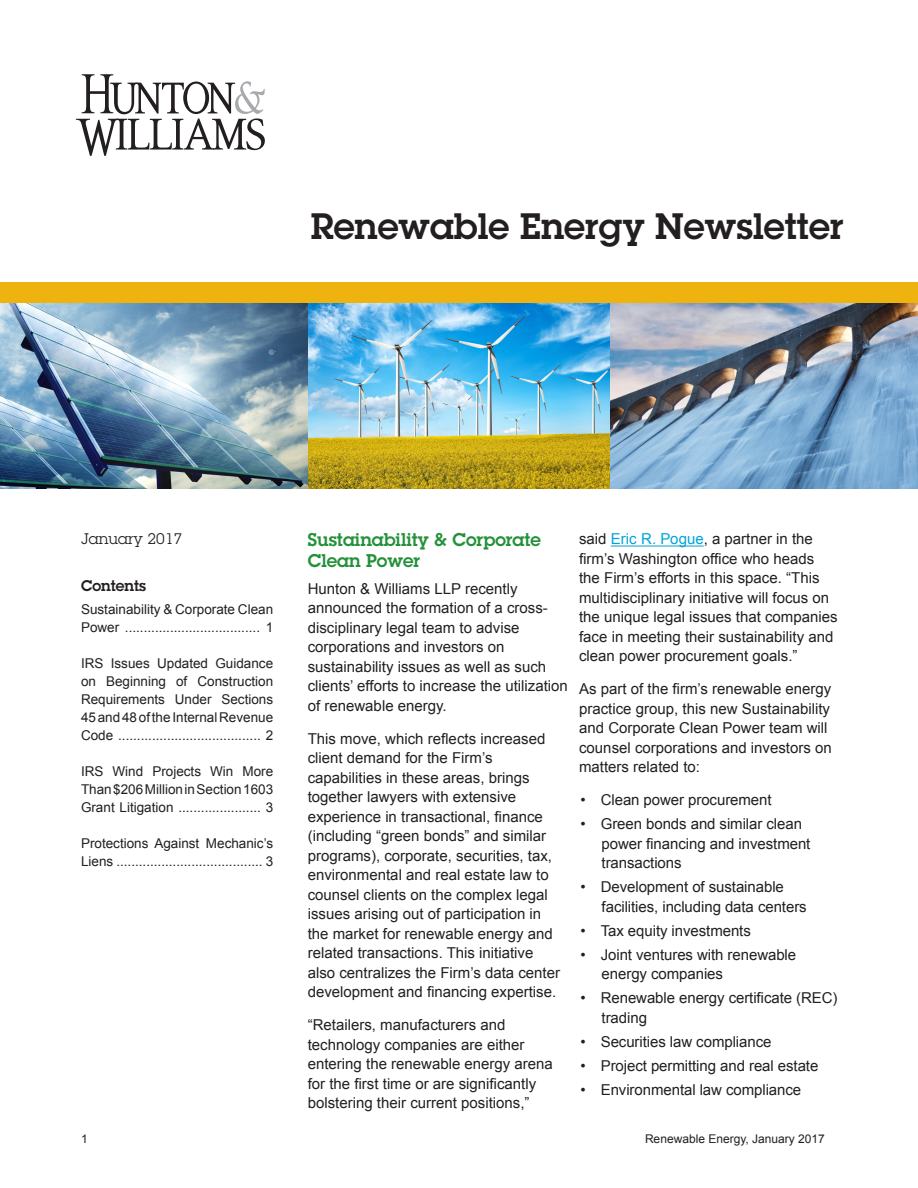
<style>
.page{position:relative;width:918px;height:1188px;background:#fff}
.page>*{position:absolute;margin:0;border:0;box-sizing:border-box;transform-origin:0 0}
._01__Cover_Title{font:600 36px "Lubalin Graph Std";color:#231f20}
._02__Head_Level_One{font:600 18px/21px "Lubalin Graph Std";color:#23913a}
._03__Body{font:15px/19.5px "Arial";color:#231f20}
.t1{font:15px "Lubalin Graph Std";color:#231f20}
._02__Head_Level_Two{font:600 15px "Lubalin Graph Std";color:#231f20}
.TOC_body_text{font:13.5px/18px "Arial";color:#231f20}
._03__Body-2{font:12px "Arial";color:#231f20}
.s1{color:#00a4d9}
</style>
<div class="page">
<img style="left:308px;top:303px;width:610px;height:185px">
<img style="left:0;top:303px;width:308px;height:185px">
<svg style="left:76px;top:74px;width:189px;height:82px"></svg>
<hr style="left:611px;top:546px;width:93px;height:1px;background:#00a4d9">
<div style="left:0;top:282px;width:918px;height:21px;background:#efb310"></div>
<p class="_01__Cover_Title" style="left:311px;top:203px;width:535px">Renewable Energy Newsletter</p>
<p class="t1" style="left:81px;top:530px;width:103px">January 2017</p>
<p class="_02__Head_Level_Two" style="left:81px;top:576px;width:67px">Contents</p>
<p class="TOC_body_text" style="left:81px;top:600px;width:194px">Sustainability &amp; Corporate Clean<br>Power .................................... 1</p>
<p class="TOC_body_text" style="left:81px;top:654px;width:194px;text-align:justify">IRS Issues Updated Guidance on Beginning of Construction Requirements Under Sections 45 and 48 of the Internal Revenue Code ...................................... 2</p>
<p class="TOC_body_text" style="left:81px;top:762px;width:194px;text-align:justify">IRS Wind Projects Win More Than $206 Million in Section 1603<br>Grant Litigation ...................... 3</p>
<p class="TOC_body_text" style="left:81px;top:834px;width:194px">Protections Against Mechanic’s<br>Liens ....................................... 3</p>
<p class="_02__Head_Level_One" style="left:308px;top:529px;width:235px">Sustainability &amp; Corporate<br>Clean Power</p>
<p class="_03__Body" style="left:308px;top:579px;width:262px">Hunton &amp; Williams LLP recently announced the formation of a cross&shy;disciplinary legal team to advise corporations and investors on sustainability issues as well as such clients’ efforts to increase the utilization of renewable energy.</p>
<p class="_03__Body" style="left:308px;top:729px;width:254px">This move, which reflects increased client demand for the Firm’s capabilities in these areas, brings together lawyers with extensive experience in transactional, finance (including “green bonds” and similar programs), corporate, securities, tax, environmental and real estate law to counsel clients on the complex legal issues arising out of participation in the market for renewable energy and related transactions. This initiative also centralizes the Firm’s data center development and financing expertise.</p>
<p class="_03__Body" style="left:308px;top:1015px;width:247px">“Retailers, manufacturers and technology companies are either entering the renewable energy arena for the first time or are significantly bolstering their current positions,”</p>
<p class="_03__Body" style="left:579px;top:530px;width:260px">said <span class="s1">Eric R. Pogue</span>, a partner in the firm’s Washington office who heads the Firm’s efforts in this space. “This multidisciplinary initiative will focus on the unique legal issues that companies face in meeting their sustainability and clean power procurement goals.”</p>
<p class="_03__Body" style="left:579px;top:680px;width:254px">As part of the firm’s renewable energy practice group, this new Sustainability and Corporate Clean Power team will counsel corporations and investors on matters related to:</p>
<p class="_03__Body" style="left:581px;top:791px;width:193px">• Clean power procurement</p>
<p class="_03__Body" style="left:602px;top:815px;width:210px;text-indent:-21px">• Green bonds and similar clean power financing and investment transactions</p>
<p class="_03__Body" style="left:602px;top:878px;width:207px;text-indent:-21px">• Development of sustainable facilities, including data centers</p>
<p class="_03__Body" style="left:581px;top:921px;width:172px">• Tax equity investments</p>
<p class="_03__Body" style="left:602px;top:945px;width:196px;text-indent:-21px">• Joint ventures with renewable energy companies</p>
<p class="_03__Body" style="left:602px;top:989px;width:237px;text-indent:-21px">• Renewable energy certificate (REC) trading</p>
<p class="_03__Body" style="left:581px;top:1032px;width:192px">• Securities law compliance</p>
<p class="_03__Body" style="left:581px;top:1056px;width:239px">• Project permitting and real estate</p>
<p class="_03__Body" style="left:581px;top:1080px;width:222px">• Environmental law compliance</p>
<p class="_03__Body-2" style="left:81px;top:1131px;width:8px">1</p>
<p class="_03__Body-2" style="left:645px;top:1131px;width:181px">Renewable Energy, January 2017</p>
</div>
